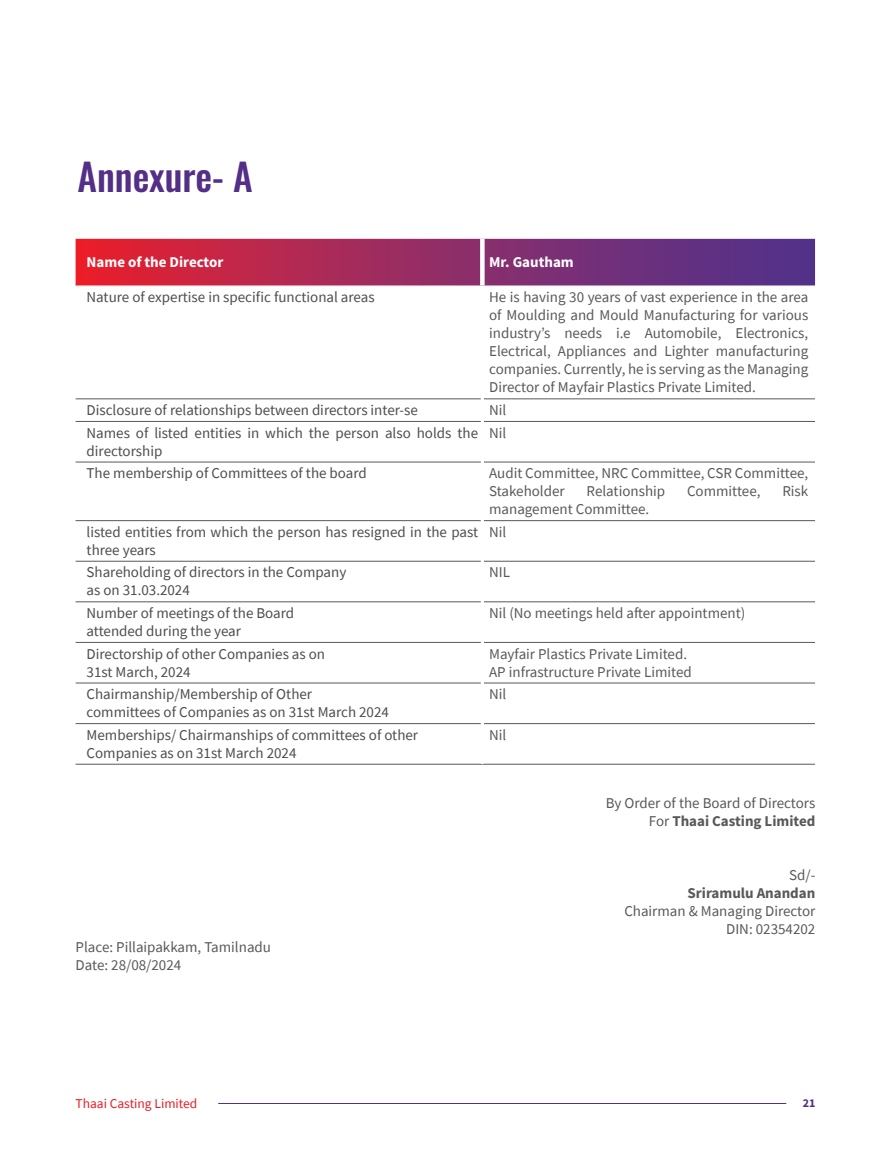
<style>
.page{position:relative;width:891px;height:1161px;background:#fff}
.page>*{position:absolute;margin:0;border:0;box-sizing:border-box;transform-origin:0 0}
.t1{font:500 37.5px "Oswald";color:#542f87}
.t2{font:15px/18px "Source Sans Pro";color:#58595b}
.t3{font:15px/18px "Source Sans Pro";color:#4d4d4f}
.t4{font:700 15px "Source Sans Pro";color:#fff}
.t5{font:700 15px "Source Sans Pro";color:#58595b}
.t6{font:13.5px "Source Sans Pro";color:#eb1d24}
.t7{font:700 12px "Source Sans Pro";color:#542f87}
.s1{font-weight:700}
</style>
<div class="page">
<svg style="left:219px;top:1103px;width:567px;height:1px"></svg>
<svg style="left:76px;top:239px;width:739px;height:47px;background:#962d64"></svg>
<div style="left:480px;top:239px;width:5px;height:47px;background:#fff"></div>
<hr style="left:76px;top:398px;width:405px;height:1px;background:#58595b">
<hr style="left:484px;top:398px;width:331px;height:1px;background:#58595b">
<hr style="left:76px;top:421px;width:405px;height:1px;background:#58595b">
<hr style="left:484px;top:421px;width:331px;height:1px;background:#58595b">
<hr style="left:76px;top:462px;width:405px;height:1px;background:#58595b">
<hr style="left:484px;top:462px;width:331px;height:1px;background:#58595b">
<hr style="left:76px;top:520px;width:405px;height:1px;background:#58595b">
<hr style="left:484px;top:520px;width:331px;height:1px;background:#58595b">
<hr style="left:76px;top:561px;width:405px;height:1px;background:#58595b">
<hr style="left:484px;top:561px;width:331px;height:1px;background:#58595b">
<hr style="left:76px;top:601px;width:405px;height:1px;background:#58595b">
<hr style="left:484px;top:601px;width:331px;height:1px;background:#58595b">
<hr style="left:76px;top:642px;width:405px;height:1px;background:#58595b">
<hr style="left:484px;top:642px;width:331px;height:1px;background:#58595b">
<hr style="left:76px;top:683px;width:405px;height:1px;background:#58595b">
<hr style="left:484px;top:683px;width:331px;height:1px;background:#58595b">
<hr style="left:76px;top:723px;width:405px;height:1px;background:#58595b">
<hr style="left:484px;top:723px;width:331px;height:1px;background:#58595b">
<hr style="left:76px;top:764px;width:406px;height:1px;background:#58595b">
<hr style="left:482px;top:764px;width:333px;height:1px;background:#58595b">
<h1 class="t1" style="left:78px;top:158px;width:177px">Annexure- A</h1>
<p class="t4" style="left:87px;top:252px;width:138px">Name of the Director</p>
<p class="t4" style="left:489px;top:252px;width:86px">Mr. Gautham</p>
<p class="t3" style="left:87px;top:288px;width:290px">Nature of expertise in specific functional areas</p>
<p class="t2" style="left:489px;top:288px;width:321px;text-align:justify">He is having 30 years of vast experience in the area of Moulding and Mould Manufacturing for various industry’s needs i.e Automobile, Electronics, Electrical, Appliances and Lighter manufacturing companies. Currently, he is serving as the Managing Director of Mayfair Plastics Private Limited.</p>
<p class="t3" style="left:87px;top:401px;width:333px">Disclosure of relationships between directors inter-se</p>
<p class="t2" style="left:489px;top:401px;width:19px">Nil</p>
<p class="t3" style="left:87px;top:424px;width:393px">Names of listed entities in which the person also holds the directorship</p>
<p class="t2" style="left:489px;top:424px;width:19px">Nil</p>
<p class="t3" style="left:87px;top:464px;width:282px">The membership of Committees of the board</p>
<p class="t2" style="left:489px;top:464px;width:321px">Audit Committee, NRC Committee, CSR Committee,<br>Stakeholder</p>
<p class="t2" style="left:587px;top:482px;width:80px">Relationship</p>
<p class="t2" style="left:687px;top:482px;width:75px">Committee,</p>
<p class="t2" style="left:782px;top:482px;width:27px">Risk</p>
<p class="t2" style="left:489px;top:500px;width:162px">management Committee.</p>
<p class="t3" style="left:87px;top:523px;width:393px">listed entities from which the person has resigned in the past three years</p>
<p class="t2" style="left:489px;top:523px;width:19px">Nil</p>
<p class="t3" style="left:87px;top:563px;width:261px">Shareholding of directors in the Company as on 31.03.2024</p>
<p class="t2" style="left:489px;top:563px;width:22px">NIL</p>
<p class="t3" style="left:87px;top:604px;width:209px">Number of meetings of the Board attended during the year</p>
<p class="t2" style="left:489px;top:604px;width:258px">Nil (No meetings held after appointment)</p>
<p class="t3" style="left:87px;top:645px;width:240px">Directorship of other Companies as on<br>31st March, 2024</p>
<p class="t2" style="left:489px;top:645px;width:204px">Mayfair Plastics Private Limited.<br>AP infrastructure Private Limited</p>
<p class="t3" style="left:87px;top:685px;width:304px">Chairmanship/Membership of Other committees of Companies as on 31st March 2024</p>
<p class="t2" style="left:489px;top:685px;width:19px">Nil</p>
<p class="t3" style="left:87px;top:726px;width:333px">Memberships/ Chairmanships of committees of other<br>Companies as on 31st March 2024</p>
<p class="t2" style="left:489px;top:726px;width:19px">Nil</p>
<p class="t2" style="left:606px;top:794px;width:211px;text-align:right">By Order of the Board of Directors<br>For <span class="s1">Thaai Casting Limited</span></p>
<p class="t2" style="left:76px;top:938px;width:197px">Place: Pillaipakkam, Tamilnadu<br>Date: 28/08/2024</p>
<p class="t2" style="left:789px;top:866px;width:28px">Sd/-</p>
<p class="t5" style="left:688px;top:883px;width:129px">Sriramulu Anandan</p>
<p class="t2" style="left:624px;top:902px;width:193px;text-align:right">Chairman &amp; Managing Director<br>DIN: 02354202</p>
<p class="t6" style="left:76px;top:1095px;width:123px">Thaai Casting Limited</p>
<p class="t7" style="left:803px;top:1095px;width:14px">21</p>
</div>
